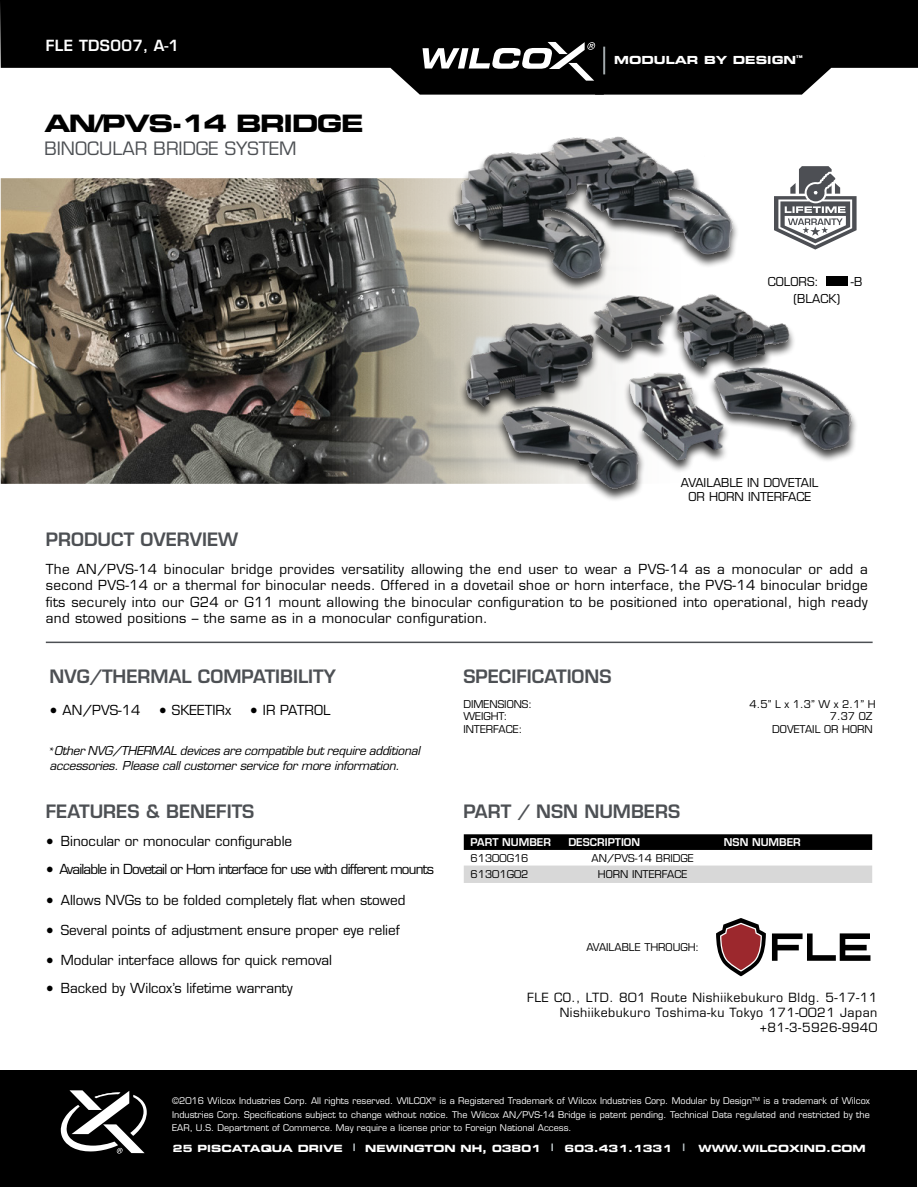
<style>
.page{position:relative;width:918px;height:1188px;background:#fff}
.page>*{position:absolute;margin:0;border:0;box-sizing:border-box;transform-origin:0 0}
.t1{font:24px "Eurostile LT Std Bold Ex 2";letter-spacing:-.06em;color:#000}
.t2{font:600 18px "Eurostile LT Std";color:#4d5054}
.t3{font:18px "Eurostile LT Std";color:#4d5054}
.t4{font:600 15px "Eurostile LT Std";letter-spacing:.025em;color:#fff}
.t5{font:13.5px/16.2px "Eurostile LT Std";color:#000;text-align:justify}
.t6{font:13.5px "Eurostile LT Std";letter-spacing:-.06em;color:#000}
.t7{font:12.3px/14.9px "Eurostile LT Std";letter-spacing:.04em;color:#000;text-align:right}
.t8{font:italic 12px/14.4px "Eurostile LT Std";letter-spacing:-.02em;color:#000}
.t9{font:12px/14.4px "Eurostile LT Std";color:#000;text-align:center}
.t10{font:11.1px "Eurostile LT Std Bold Ex 2";color:#fff}
.t11{font:10.5px "Eurostile LT Std";color:#000}
.t12{font:600 10.5px "Eurostile LT Std";color:#fff}
.t13{font:9.9px "Eurostile LT Std Bold Ex 2";color:#fff}
.t14{font:9px/13.5px "Eurostile LT Std";color:#fff;text-align:justify}
.s1{font-family:"Minion Pro";font-size:21px}
.s2{font-family:"Minion Pro";font-style:normal}
</style>
<div class="page">
<div style="left:1px;top:1070px;width:916px;height:117px;background:#000"></div>
<img style="left:1px;top:178px;width:456px;height:306px">
<svg style="left:0;top:0;width:423px;height:95px;fill:#000"></svg>
<svg style="left:61px;top:1090px;width:86px;height:64px"></svg>
<svg style="left:353px;top:1144px;width:2px;height:7px"></svg>
<svg style="left:551px;top:1144px;width:2px;height:7px"></svg>
<svg style="left:464px;top:834px;width:408px;height:16px;background:#050505"></svg>
<div style="left:464px;top:866px;width:408px;height:17px;background:#d8d8d8"></div>
<svg style="left:423px;top:0;width:495px;height:95px;background:#1b1b1b"></svg>
<hr style="left:603px;top:47px;width:2px;height:27px;background:#a3aaad">
<hr style="left:46px;top:642px;width:827px;height:1px;background:#4d5054">
<div style="left:826px;top:276px;width:22px;height:10px;background:#000"></div>
<svg style="left:810px;top:166px;width:47px;height:84px"></svg>
<img style="left:438px;top:136px;width:372px;height:176px">
<img style="left:457px;top:287px;width:399px;height:207px">
<svg style="left:772px;top:933px;width:98px;height:28px"></svg>
<svg style="left:716px;top:918px;width:50px;height:58px"></svg>
<p class="t4" style="left:46px;top:36px;width:135px">FLE TDS007, A-1</p>
<h1 class="t1" style="left:44px;top:106px;width:321px">AN/PVS-14 BRIDGE</h1>
<h2 class="t3" style="left:44px;top:138px;width:254px">BINOCULAR BRIDGE SYSTEM</h2>
<h2 class="t2" style="left:46px;top:528px;width:194px">PRODUCT OVERVIEW</h2>
<p class="t10" style="left:614px;top:52px;width:190px">MODULAR BY DESIGN<sup>™</sup></p>
<p class="t9" style="left:768px;top:274px;width:52px">COLORS:</p>
<p class="t9" style="left:851px;top:274px;width:13px">-B</p>
<p class="t9" style="left:794px;top:292px;width:48px">(BLACK)</p>
<p class="t9" style="left:681px;top:476px;width:139px">AVAILABLE IN DOVETAIL<br>OR HORN INTERFACE</p>
<p class="t5" style="left:46px;top:561px;width:823px">The AN/PVS-14 binocular bridge provides versatility allowing the end user to wear a PVS-14 as a monocular or add a second PVS-14 or a thermal for binocular needs. Offered in a dovetail shoe or horn interface, the PVS-14 binocular bridge fits securely into our G24 or G11 mount allowing the binocular configuration to be positioned into operational, high ready and stowed positions – the same as in a monocular configuration.</p>
<h2 class="t2" style="left:50px;top:665px;width:288px">NVG/THERMAL COMPATIBILITY</h2>
<p class="t5" style="left:50px;top:702px;width:283px"><span class="s1">•</span> AN/PVS-14 <span class="s1">•</span> SKEETIRx <span class="s1">•</span> IR PATROL</p>
<p class="t8" style="left:50px;top:744px;width:372px"><span class="s2">*</span>Other NVG/THERMAL devices are compatible but require additional accessories. Please call customer service for more information.</p>
<h2 class="t2" style="left:46px;top:800px;width:210px">FEATURES &amp; BENEFITS</h2>
<p class="t5" style="left:46px;top:833px;width:248px"><span class="s1">•</span> Binocular or monocular configurable</p>
<p class="t6" style="left:46px;top:861px;width:390px"><span class="s1">•</span> Available in Dovetail or Horn interface for use with different mounts</p>
<p class="t5" style="left:46px;top:892px;width:361px"><span class="s1">•</span> Allows NVGs to be folded completely flat when stowed</p>
<p class="t5" style="left:46px;top:922px;width:356px"><span class="s1">•</span> Several points of adjustment ensure proper eye relief</p>
<p class="t5" style="left:46px;top:952px;width:288px"><span class="s1">•</span> Modular interface allows for quick removal</p>
<p class="t5" style="left:46px;top:980px;width:248px"><span class="s1">•</span> Backed by Wilcox’s lifetime warranty</p>
<h2 class="t2" style="left:463px;top:665px;width:150px">SPECIFICATIONS</h2>
<p class="t11" style="left:463px;top:697px;width:70px">DIMENSIONS:</p>
<p class="t11" style="left:750px;top:697px;width:128px">4.5” L x 1.3” W x 2.1” H</p>
<p class="t11" style="left:463px;top:710px;width:46px">WEIGHT:</p>
<p class="t11" style="left:830px;top:710px;width:44px">7.37 OZ</p>
<p class="t11" style="left:463px;top:723px;width:60px">INTERFACE:</p>
<p class="t11" style="left:772px;top:723px;width:102px">DOVETAIL OR HORN</p>
<h2 class="t2" style="left:463px;top:800px;width:218px">PART / NSN NUMBERS</h2>
<p class="t12" style="left:471px;top:836px;width:82px">PART NUMBER</p>
<p class="t12" style="left:568px;top:836px;width:73px">DESCRIPTION</p>
<p class="t12" style="left:724px;top:836px;width:78px">NSN NUMBER</p>
<p class="t11" style="left:471px;top:852px;width:60px">61300G16</p>
<p class="t11" style="left:592px;top:852px;width:104px">AN/PVS-14 BRIDGE</p>
<p class="t11" style="left:471px;top:868px;width:60px">61301G02</p>
<p class="t11" style="left:598px;top:868px;width:91px">HORN INTERFACE</p>
<p class="t11" style="left:586px;top:941px;width:114px">AVAILABLE THROUGH:</p>
<p class="t7" style="left:527px;top:991px;width:352px">FLE CO., LTD. 801 Route Nishiikebukuro Bldg. 5-17-11<br>Nishiikebukuro Toshima-ku Tokyo 171-0021 Japan +81-3-5926-9940</p>
<p class="t14" style="left:172px;top:1094px;width:699px">©2016 Wilcox Industries Corp. All rights reserved. WILCOX<sup>®</sup> is a Registered Trademark of Wilcox Industries Corp. Modular by Design<sup>TM</sup> is a trademark of Wilcox Industries Corp. Specifications subject to change without notice. The Wilcox AN/PVS-14 Bridge is patent pending. Technical Data regulated and restricted by the EAR, U.S. Department of Commerce. May require a license prior to Foreign National Access.</p>
<p class="t13" style="left:173px;top:1141px;width:171px">25 PISCATAQUA DRIVE</p>
<p class="t13" style="left:365px;top:1141px;width:177px">NEWINGTON NH, 03801</p>
<p class="t13" style="left:565px;top:1141px;width:109px">603.431.1331</p>
<p class="t13" style="left:698px;top:1141px;width:169px">WWW.WILCOXIND.COM</p>
</div>
